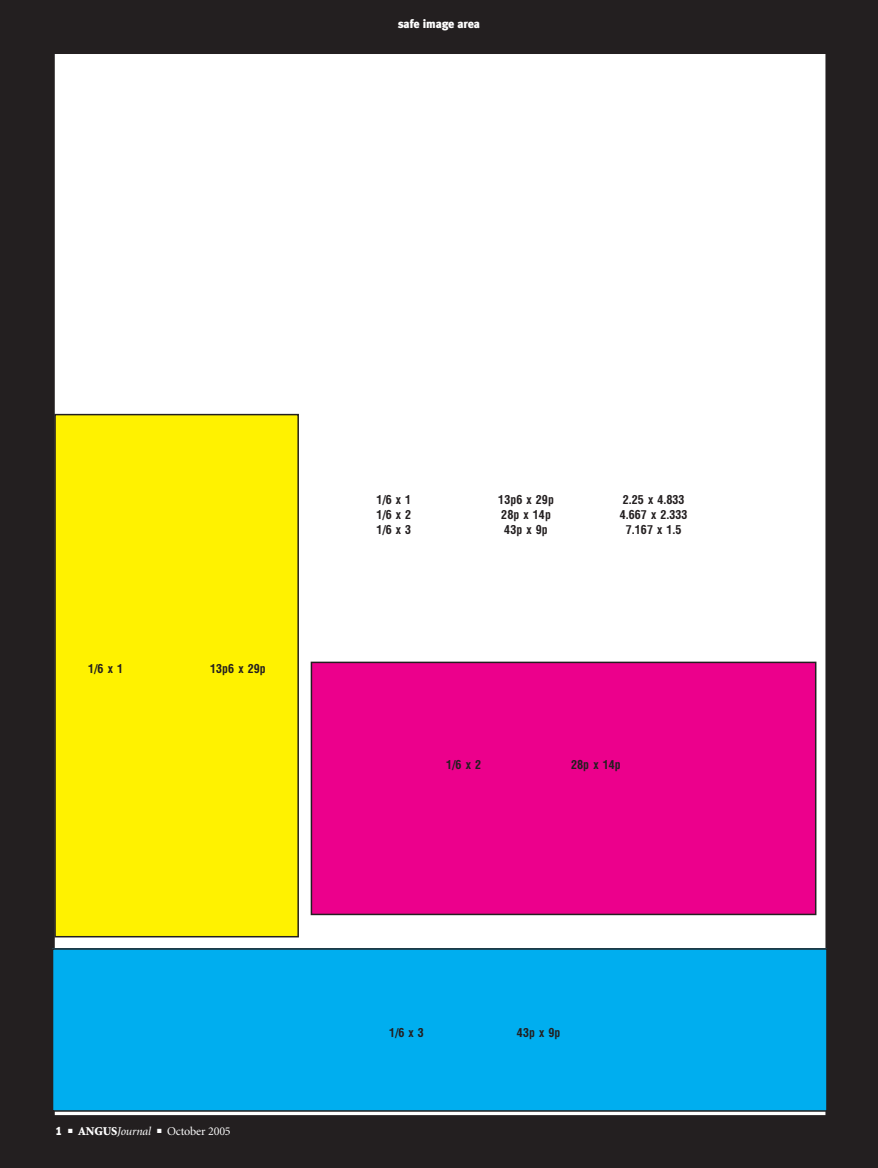
<style>
.page{position:relative;width:878px;height:1168px;background:#fff}
.page>*{position:absolute;margin:0;border:0;box-sizing:border-box;transform-origin:0 0}
.t1{font:700 condensed 12px "Arena";color:#231f20}
.t2{font:12px "Minion";letter-spacing:-.015em;color:#fff}
.t3{font:12px "Meta Black LF";letter-spacing:-.015em;color:#fff}
.s1{font-family:"Meta Black LF"}
.s2{font-weight:900}
.s3{font-style:italic}
</style>
<div class="page">
<div style="left:0;top:0;width:878px;height:54px;background:#231f20"></div>
<div style="left:0;top:1115px;width:878px;height:53px;background:#231f20"></div>
<div style="left:0;top:0;width:55px;height:1168px;background:#231f20"></div>
<div style="left:825px;top:0;width:53px;height:1168px;background:#231f20"></div>
<div style="left:55px;top:415px;width:243px;height:522px;background:#fff200"></div>
<div style="left:54px;top:414px;width:245px;height:523px;border:2px solid #231f20"></div>
<div style="left:311px;top:662px;width:504px;height:252px;background:#ec008c"></div>
<div style="left:310px;top:662px;width:506px;height:253px;border:2px solid #231f20"></div>
<div style="left:52px;top:949px;width:774px;height:162px;background:#00aeef"></div>
<div style="left:52px;top:948px;width:775px;height:164px;border:2px solid #231f20"></div>
<p class="t3" style="left:398px;top:16px;width:84px">safe image area</p>
<p class="t1" style="left:88px;top:660px;width:36px">1/6 x 1</p>
<p class="t1" style="left:210px;top:660px;width:57px">13p6 x 29p</p>
<p class="t2" style="left:55px;top:1125px;width:177px"><span class="s1">1</span> ■ <span class="s2">ANGUS</span><span class="s3">Journal</span> ■ October 2005</p>
<p class="t1" style="left:376px;top:492px;width:36px">1/6 x 1</p>
<p class="t1" style="left:498px;top:492px;width:57px">13p6 x 29p</p>
<p class="t1" style="left:623px;top:492px;width:63px">2.25 x 4.833</p>
<p class="t1" style="left:376px;top:507px;width:36px">1/6 x 2</p>
<p class="t1" style="left:501px;top:507px;width:51px">28p x 14p</p>
<p class="t1" style="left:619px;top:507px;width:69px">4.667 x 2.333</p>
<p class="t1" style="left:376px;top:522px;width:36px">1/6 x 3</p>
<p class="t1" style="left:504px;top:522px;width:45px">43p x 9p</p>
<p class="t1" style="left:626px;top:522px;width:57px">7.167 x 1.5</p>
<p class="t1" style="left:446px;top:757px;width:36px">1/6 x 2</p>
<p class="t1" style="left:571px;top:757px;width:51px">28p x 14p</p>
<p class="t1" style="left:389px;top:1025px;width:36px">1/6 x 3</p>
<p class="t1" style="left:517px;top:1025px;width:45px">43p x 9p</p>
</div>
